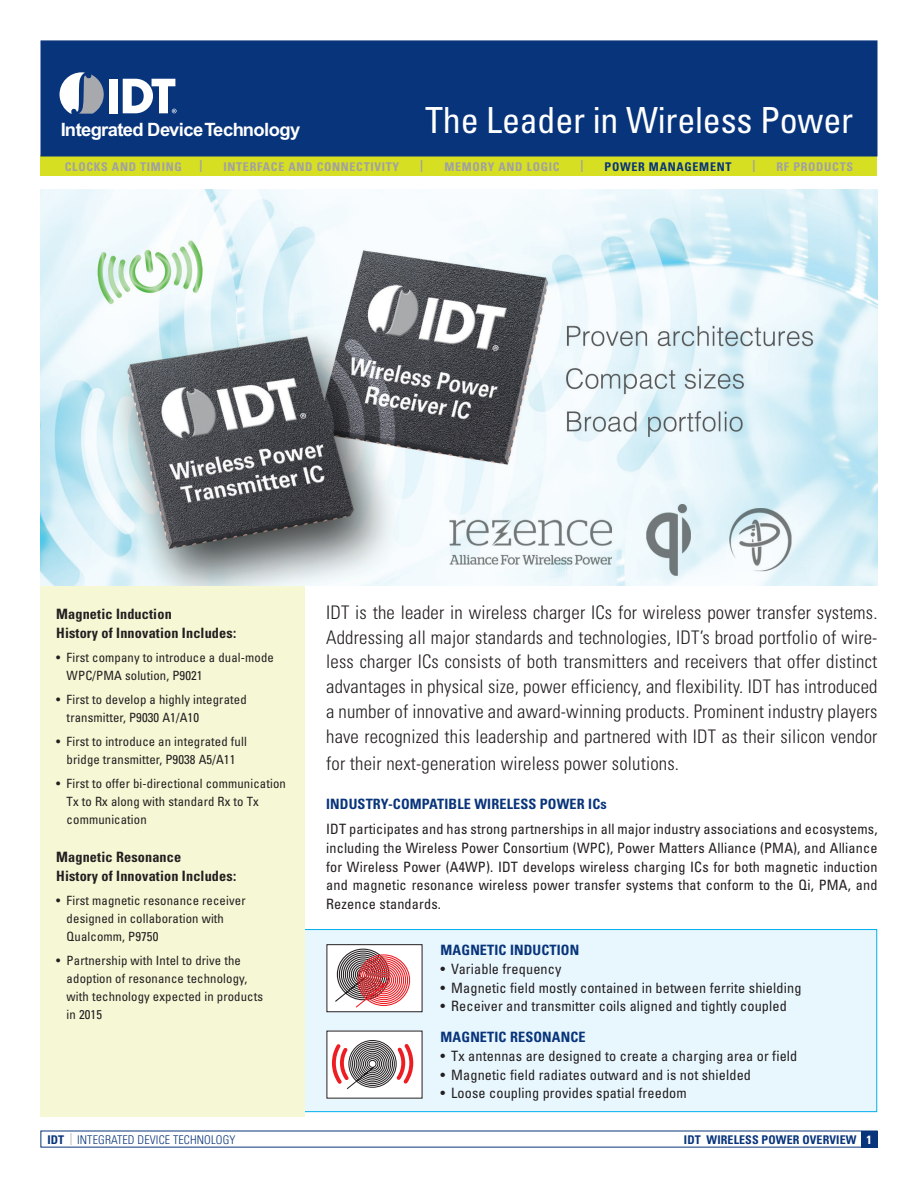
<style>
.page{position:relative;width:918px;height:1188px;background:#fff}
.page>*{position:absolute;margin:0;border:0;box-sizing:border-box;transform-origin:0 0}
.Main_Subtitle{font:condensed 36px "Univers";letter-spacing:-.005em;color:#fff}
.t1{font:300 condensed 18.75px/24.8px "Univers";letter-spacing:.01em;color:#231f20;text-align:justify}
.t2{font:700 18.45px "Arial";letter-spacing:-.03em;color:#fff}
.t3{font:condensed 14.25px/18.8px "Univers";letter-spacing:.01em;color:#231f20;text-align:justify}
.t4{font:700 condensed 14.25px "Univers";letter-spacing:.01em;color:#231f20}
.t5{font:700 condensed 14.25px "Univers";letter-spacing:.01em;color:#08347b}
.t6{font:condensed 12.75px "Univers";letter-spacing:.01em;color:#231f20}
.Main_Subtitle-2{font:700 condensed 12px "Univers";letter-spacing:.06em;color:#a0a1a5}
.Main_Subtitle-3{font:300 condensed 12px "Univers";letter-spacing:.01em;color:#08347b}
.Main_Subtitle-4{font:700 condensed 12px "Univers";letter-spacing:.01em;color:#08347b}
.Main_Subtitle-5{font:700 condensed 12px "Univers";letter-spacing:.06em;color:#08347b}
.Main_Subtitle-6{font:700 condensed 12px "Univers";color:#fff}
.s1{font-weight:700}
.s2{color:#a0a1a5}
</style>
<div class="page">
<div style="left:277px;top:929px;width:600px;height:183px;background:#e8f6fd;border:1px solid #00aeef"></div>
<div style="left:40px;top:155px;width:838px;height:20px;background:#d6df21"></div>
<div style="left:40px;top:577px;width:265px;height:540px;background:#f5f7d5"></div>
<div style="left:861px;top:1131px;width:17px;height:17px;background:#08347b"></div>
<div style="left:40px;top:40px;width:838px;height:117px;background:#08347b;border:2px solid #08347b"></div>
<div style="left:109px;top:79px;width:9px;height:34px;background:#fff"></div>
<svg style="left:60px;top:72px;width:44px;height:42px"></svg>
<svg style="left:123px;top:79px;width:54px;height:34px"></svg>
<img style="left:40px;top:189px;width:838px;height:396px">
<div style="left:327px;top:945px;width:95px;height:67px;background:#fff"></div>
<img style="left:335px;top:949px;width:75px;height:59px">
<div style="left:327px;top:944px;width:95px;height:68px;border:1px solid #231f20"></div>
<div style="left:327px;top:1031px;width:95px;height:67px;background:#fff"></div>
<svg style="left:332px;top:1040px;width:81px;height:49px"></svg>
<p class="t2" style="left:61px;top:118px;width:241px">Integrated DeviceTechnology</p>
<p class="Main_Subtitle" style="left:425px;top:98px;width:430px">The Leader in Wireless Power</p>
<p class="Main_Subtitle-2" style="left:65px;top:159px;width:118px">CLOCKS AND TIMING</p>
<p class="Main_Subtitle-2" style="left:199px;top:158px;width:4px">|</p>
<p class="Main_Subtitle-2" style="left:223px;top:159px;width:177px">INTERFACE AND CONNECTIVITY</p>
<p class="Main_Subtitle-2" style="left:420px;top:158px;width:4px">|</p>
<p class="Main_Subtitle-2" style="left:444px;top:159px;width:117px">MEMORY AND LOGIC</p>
<p class="Main_Subtitle-2" style="left:581px;top:158px;width:4px">|</p>
<p class="Main_Subtitle-5" style="left:605px;top:159px;width:128px">POWER MANAGEMENT</p>
<p class="Main_Subtitle-2" style="left:752px;top:158px;width:4px">|</p>
<p class="Main_Subtitle-2" style="left:777px;top:159px;width:78px">RF PRODUCTS</p>
<p class="t4" style="left:56px;top:605px;width:117px">Magnetic Induction</p>
<p class="t4" style="left:56px;top:624px;width:182px">History of Innovation Includes:</p>
<p class="t6" style="left:56px;top:649px;width:219px">• First company to introduce a dual-mode</p>
<p class="t6" style="left:67px;top:667px;width:137px">WPC/PMA solution, P9021</p>
<p class="t6" style="left:56px;top:691px;width:192px">• First to develop a highly integrated</p>
<p class="t6" style="left:67px;top:709px;width:134px">transmitter, P9030 A1/A10</p>
<p class="t6" style="left:56px;top:733px;width:192px">• First to introduce an integrated full</p>
<p class="t6" style="left:67px;top:751px;width:170px">bridge transmitter, P9038 A5/A11</p>
<p class="t6" style="left:56px;top:775px;width:231px">• First to offer bi-directional communication</p>
<p class="t6" style="left:67px;top:793px;width:194px">Tx to Rx along with standard Rx to Tx</p>
<p class="t6" style="left:67px;top:812px;width:82px">communication</p>
<p class="t4" style="left:56px;top:848px;width:127px">Magnetic Resonance</p>
<p class="t4" style="left:56px;top:867px;width:182px">History of Innovation Includes:</p>
<p class="t6" style="left:56px;top:892px;width:191px">• First magnetic resonance receiver</p>
<p class="t6" style="left:67px;top:910px;width:159px">designed in collaboration with</p>
<p class="t6" style="left:67px;top:928px;width:93px">Qualcomm, P9750</p>
<p class="t6" style="left:56px;top:952px;width:186px">• Partnership with Intel to drive the</p>
<p class="t6" style="left:67px;top:970px;width:182px">adoption of resonance technology,</p>
<p class="t6" style="left:67px;top:988px;width:198px">with technology expected in products</p>
<p class="t6" style="left:67px;top:1006px;width:37px">in 2015</p>
<p class="t1" style="left:326px;top:600px;width:553px">IDT is the leader in wireless charger ICs for wireless power transfer systems.<br>Addressing all major standards and technologies, IDT’s broad portfolio of wire&shy;less charger ICs consists of both transmitters and receivers that offer distinct advantages in physical size, power efficiency, and flexibility. IDT has introduced a number of innovative and award-winning products. Prominent industry players have recognized this leadership and partnered with IDT as their silicon vendor</p>
<p class="t1" style="left:326px;top:751px;width:354px">for their next-generation wireless power solutions.</p>
<p class="t5" style="left:326px;top:796px;width:282px">INDUSTRY-COMPATIBLE WIRELESS POWER ICs</p>
<p class="t3" style="left:326px;top:819px;width:553px">IDT participates and has strong partnerships in all major industry associations and ecosystems, including the Wireless Power Consortium (WPC), Power Matters Alliance (PMA), and Alliance for Wireless Power (A4WP). IDT develops wireless charging ICs for both magnetic induction and magnetic resonance wireless power transfer systems that conform to the Qi, PMA, and Rezence standards.</p>
<p class="t5" style="left:441px;top:941px;width:140px">MAGNETIC INDUCTION</p>
<p class="t3" style="left:441px;top:959px;width:122px">• Variable frequency</p>
<p class="t3" style="left:441px;top:978px;width:362px">• Magnetic field mostly contained in between ferrite shielding</p>
<p class="t3" style="left:441px;top:997px;width:348px">• Receiver and transmitter coils aligned and tightly coupled</p>
<p class="t5" style="left:441px;top:1028px;width:146px">MAGNETIC RESONANCE</p>
<p class="t3" style="left:441px;top:1046px;width:358px">• Tx antennas are designed to create a charging area or field</p>
<p class="t3" style="left:441px;top:1065px;width:312px">• Magnetic field radiates outward and is not shielded</p>
<p class="t3" style="left:441px;top:1084px;width:248px">• Loose coupling provides spatial freedom</p>
<p class="Main_Subtitle-3" style="left:47px;top:1132px;width:190px"><span class="s1">IDT</span> <span class="s2">|</span> INTEGRATED DEVICE TECHNOLOGY</p>
<p class="Main_Subtitle-4" style="left:684px;top:1132px;width:174px">IDT WIRELESS POWER OVERVIEW</p>
<p class="Main_Subtitle-6" style="left:867px;top:1132px;width:7px">1</p>
</div>
